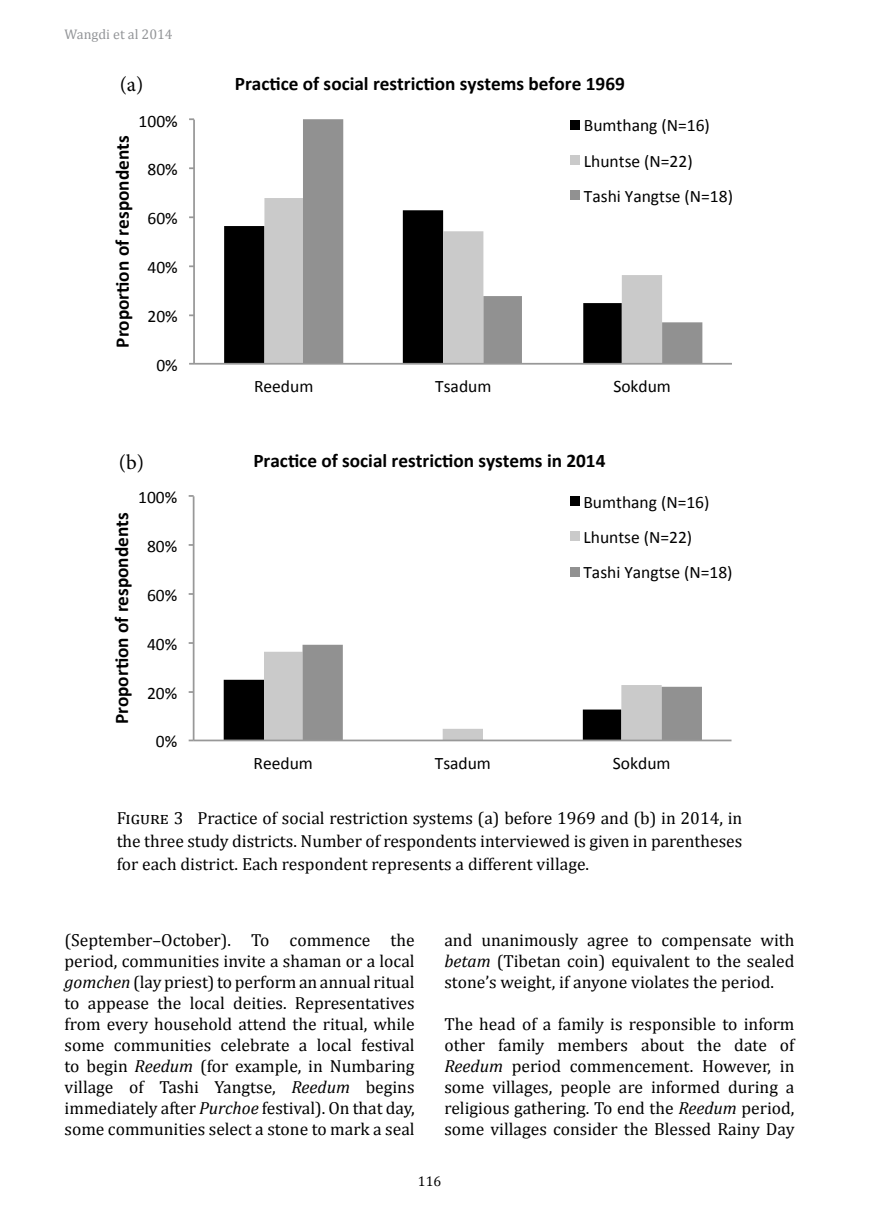
<style>
.page{position:relative;width:874px;height:1216px;background:#fff}
.page>*{position:absolute;margin:0;border:0;box-sizing:border-box;transform-origin:0 0}
.t1{font:21px "Minion Pro";color:#000}
.t2{font:700 19.25px "Calibri";color:#000}
.t3{font:17.5px/21px "Cambria";color:#000;text-align:justify}
.t4{font:17.5px/35.2px "Calibri";color:#000}
.t5{font:14px "Cambria";color:#939598}
.t6{font:14px "Cambria";color:#000}
.s1{font-style:italic}
</style>
<div class="page">
<div style="left:224px;top:226px;width:40px;height:137px;background:#000"></div>
<div style="left:264px;top:198px;width:39px;height:165px;background:#cacaca"></div>
<svg style="left:303px;top:119px;width:399px;height:244px"></svg>
<hr style="left:193px;top:120px;width:2px;height:244px;background:#989898">
<hr style="left:194px;top:363px;width:537px;height:1px;background:#989898">
<div style="left:560px;top:107px;width:182px;height:105px;background:#fff"></div>
<div style="left:570px;top:120px;width:9px;height:9px;background:#000"></div>
<div style="left:570px;top:155px;width:9px;height:9px;background:#cacaca"></div>
<div style="left:570px;top:190px;width:9px;height:10px;background:#919191"></div>
<svg style="left:223px;top:644px;width:478px;height:95px"></svg>
<hr style="left:193px;top:496px;width:1px;height:244px;background:#989898">
<hr style="left:193px;top:739px;width:538px;height:2px;background:#989898">
<div style="left:569px;top:496px;width:10px;height:10px;background:#000"></div>
<div style="left:569px;top:531px;width:10px;height:10px;background:#cacaca"></div>
<div style="left:569px;top:566px;width:10px;height:10px;background:#919191"></div>
<p class="t5" style="left:64px;top:26px;width:109px">Wangdi et al 2014</p>
<p class="t1" style="left:120px;top:70px;width:25px">(a)</p>
<p class="t2" style="left:110px;top:348px;width:213px;rotate:-90deg">Propor%on of respondents</p>
<p class="t4" style="left:139px;top:103px;width:41px">100%</p>
<p class="t4" style="left:147px;top:152px;width:32px">80%</p>
<p class="t4" style="left:147px;top:201px;width:32px">60%</p>
<p class="t4" style="left:147px;top:250px;width:32px">40%</p>
<p class="t4" style="left:147px;top:298px;width:32px">20%</p>
<p class="t4" style="left:156px;top:347px;width:23px">0%</p>
<p class="t1" style="left:119px;top:448px;width:27px">(b)</p>
<p class="t2" style="left:109px;top:724px;width:213px;rotate:-90deg">Propor%on of respondents</p>
<p class="t4" style="left:138px;top:480px;width:41px">100%</p>
<p class="t4" style="left:147px;top:529px;width:32px">80%</p>
<p class="t4" style="left:147px;top:577px;width:32px">60%</p>
<p class="t4" style="left:147px;top:626px;width:32px">40%</p>
<p class="t4" style="left:147px;top:675px;width:32px">20%</p>
<p class="t4" style="left:156px;top:724px;width:23px">0%</p>
<p class="t2" style="left:235px;top:72px;width:391px">Prac%ce of social restric%on systems before 1969</p>
<p class="t4" style="left:583px;top:108px;width:150px">Bumthang (N=16)<br>Lhuntse (N=22)<br>Tashi Yangtse (N=18)</p>
<p class="t4" style="left:254px;top:369px;width:61px">Reedum</p>
<p class="t4" style="left:435px;top:369px;width:58px">Tsadum</p>
<p class="t4" style="left:613px;top:369px;width:59px">Sokdum</p>
<p class="t2" style="left:253px;top:448px;width:353px">Prac%ce of social restric%on systems in 2014</p>
<p class="t4" style="left:583px;top:484px;width:150px">Bumthang (N=16)<br>Lhuntse (N=22)<br>Tashi Yangtse (N=18)</p>
<p class="t4" style="left:253px;top:745px;width:61px">Reedum</p>
<p class="t4" style="left:434px;top:745px;width:58px">Tsadum</p>
<p class="t4" style="left:612px;top:745px;width:59px">Sokdum</p>
<p class="t3" style="left:117px;top:806px;width:627px;line-height:22.8px">Figure 3 Practice of social restriction systems (a) before 1969 and (b) in 2014, in the three study districts. Number of respondents interviewed is given in parentheses for each district. Each respondent represents a different village.</p>
<p class="t3" style="left:64px;top:928px;width:351px">(September–October). To commence the period, communities invite a shaman or a local <span class="s1">gomchen</span> (lay priest) to perform an annual ritual to appease the local deities. Representatives from every household attend the ritual, while some communities celebrate a local festival to begin <span class="s1">Reedum</span> (for example, in Numbaring village of Tashi Yangtse, <span class="s1">Reedum</span> begins immediately after <span class="s1">Purchoe</span> festival). On that day, some communities select a stone to mark a seal</p>
<p class="t3" style="left:444px;top:928px;width:351px">and unanimously agree to compensate with <span class="s1">betam</span> (Tibetan coin) equivalent to the sealed stone’s weight, if anyone violates the period.</p>
<p class="t3" style="left:444px;top:1012px;width:351px">The head of a family is responsible to inform other family members about the date of <span class="s1">Reedum</span> period commencement. However, in some villages, people are informed during a religious gathering. To end the <span class="s1">Reedum</span> period, some villages consider the Blessed Rainy Day</p>
<p class="t6" style="left:417px;top:1172px;width:25px">116</p>
</div>
